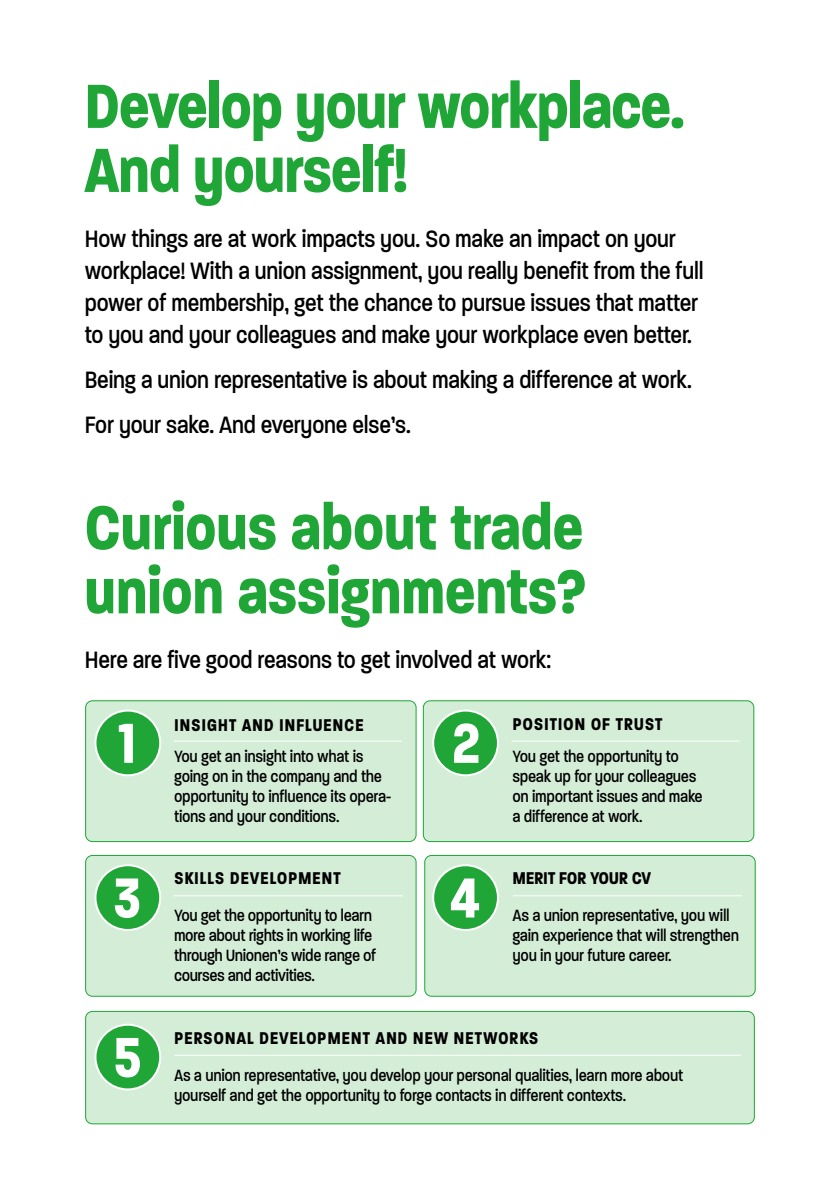
<style>
.page{position:relative;width:840px;height:1191px;background:#fff}
.page>*{position:absolute;margin:0;border:0;box-sizing:border-box;transform-origin:0 0}
.t1{font:700 84px/64px "Paralucent Condensed";letter-spacing:-.01em;color:#1fa637}
.t2{font:700 76px "Paralucent Condensed";color:#fff}
.t3{font:500 32px/32px "Paralucent Condensed";color:#000}
.t4{font:700 23px "Paralucent Condensed";letter-spacing:.04em;color:#000}
.t5{font:700 23px "Paralucent Condensed";color:#000}
.t6{font:500 22px/20px "Paralucent Condensed";color:#000}
</style>
<div class="page">
<div style="left:86px;top:1011px;width:668px;height:112px;background:#d3edd7;border-radius:7px"></div>
<div style="left:85px;top:1011px;width:669px;height:113px;border:1px solid #1fa637;border-radius:7px"></div>
<hr style="left:174px;top:1054px;width:566px;height:1px;background:#fff">
<div style="left:95px;top:1024px;width:65px;height:65px;background:#1fa637;border-radius:50%"></div>
<div style="left:94px;top:1023px;width:67px;height:67px;border:2px solid #fff;border-radius:50%"></div>
<div style="left:86px;top:701px;width:330px;height:140px;background:#d3edd7;border-radius:7px"></div>
<div style="left:85px;top:700px;width:331px;height:142px;border:1px solid #1fa637;border-radius:7px"></div>
<hr style="left:173px;top:740px;width:229px;height:1px;background:#fff">
<div style="left:95px;top:710px;width:65px;height:65px;background:#1fa637;border-radius:50%"></div>
<div style="left:94px;top:709px;width:67px;height:67px;border:2px solid #fff;border-radius:50%"></div>
<div style="left:423px;top:701px;width:330px;height:140px;background:#d3edd7;border-radius:7px"></div>
<div style="left:422px;top:700px;width:331px;height:142px;border:1px solid #1fa637;border-radius:7px"></div>
<hr style="left:511px;top:740px;width:228px;height:1px;background:#fff">
<div style="left:433px;top:710px;width:64px;height:65px;background:#1fa637;border-radius:50%"></div>
<div style="left:432px;top:709px;width:66px;height:67px;border:2px solid #fff;border-radius:50%"></div>
<div style="left:86px;top:855px;width:330px;height:141px;background:#d3edd7;border-radius:7px"></div>
<div style="left:85px;top:855px;width:331px;height:141px;border:1px solid #1fa637;border-radius:7px"></div>
<hr style="left:173px;top:895px;width:230px;height:1px;background:#fff">
<div style="left:95px;top:865px;width:65px;height:65px;background:#1fa637;border-radius:50%"></div>
<div style="left:94px;top:864px;width:67px;height:67px;border:2px solid #fff;border-radius:50%"></div>
<div style="left:424px;top:855px;width:330px;height:141px;background:#d3edd7;border-radius:7px"></div>
<div style="left:424px;top:855px;width:331px;height:141px;border:1px solid #1fa637;border-radius:7px"></div>
<hr style="left:512px;top:895px;width:229px;height:1px;background:#fff">
<div style="left:433px;top:865px;width:64px;height:65px;background:#1fa637;border-radius:50%"></div>
<div style="left:432px;top:864px;width:66px;height:67px;border:2px solid #fff;border-radius:50%"></div>
<h1 class="t1" style="left:85px;top:72px;width:601px">Develop your workplace.<br>And yourself!</h1>
<p class="t3" style="left:85px;top:221px;width:620px">How things are at work impacts you. So make an impact on your workplace! With a union assignment, you really benefit from the full power of membership, get the chance to pursue issues that matter to you and your colleagues and make your workplace even better.</p>
<h3 class="t3" style="left:85px;top:356px;width:608px;line-height:45px">Being a union representative is about making a difference at work.<br>For your sake. And everyone else’s.</h3>
<h1 class="t1" style="left:85px;top:493px;width:503px">Curious about trade union assignments?</h1>
<h3 class="t3" style="left:85px;top:642px;width:467px">Here are five good reasons to get involved at work:</h3>
<h2 class="t2" style="left:119px;top:702px;width:19px">1</h2>
<h2 class="t2" style="left:114px;top:856px;width:29px">3</h2>
<h2 class="t2" style="left:114px;top:1016px;width:29px">5</h2>
<p class="t4" style="left:174px;top:712px;width:191px">INSIGHT AND INFLUENCE</p>
<p class="t6" style="left:174px;top:745px;width:218px">You get an insight into what is going on in the company and the opportunity to influence its opera&shy;tions and your conditions.</p>
<p class="t4" style="left:174px;top:866px;width:168px">SKILLS DEVELOPMENT</p>
<p class="t6" style="left:174px;top:904px;width:203px">You get the opportunity to learn more about rights in working life through Unionen’s wide range of courses and activities.</p>
<h2 class="t2" style="left:452px;top:702px;width:30px">2</h2>
<h2 class="t2" style="left:450px;top:856px;width:31px">4</h2>
<p class="t4" style="left:512px;top:711px;width:151px">POSITION OF TRUST</p>
<p class="t6" style="left:512px;top:745px;width:191px">You get the opportunity to speak up for your colleagues on important issues and make a difference at work.</p>
<p class="t5" style="left:512px;top:866px;width:140px">MERIT FOR YOUR CV</p>
<p class="t6" style="left:512px;top:904px;width:228px">As a union representative, you will gain experience that will strengthen you in your future career.</p>
<p class="t4" style="left:174px;top:1025px;width:365px">PERSONAL DEVELOPMENT AND NEW NETWORKS</p>
<p class="t6" style="left:174px;top:1064px;width:510px">As a union representative, you develop your personal qualities, learn more about yourself and get the opportunity to forge contacts in different contexts.</p>
</div>
